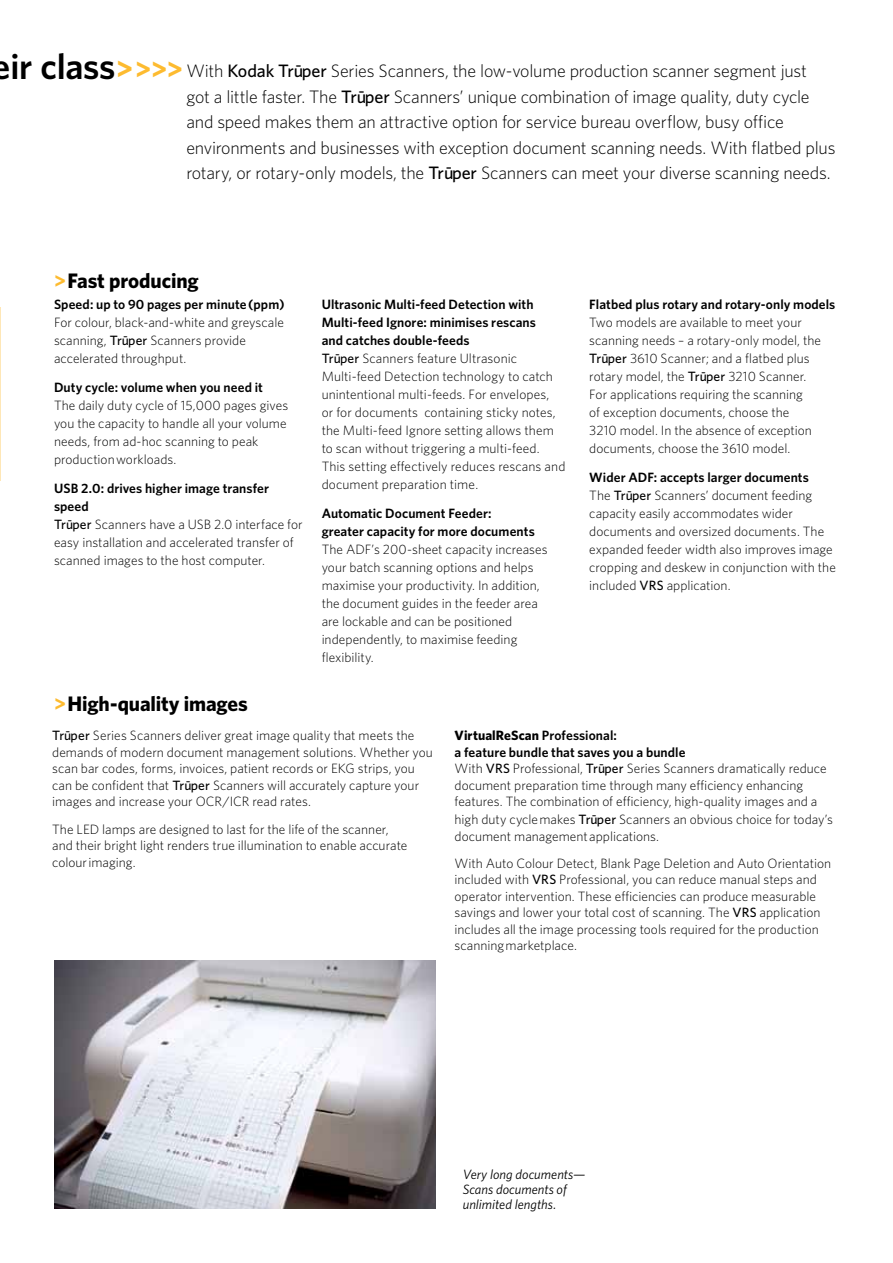
<style>
.page{position:relative;width:893px;height:1263px;background:#fff}
.page>*{position:absolute;margin:0;border:0;box-sizing:border-box;transform-origin:0 0}
.t1{font:600 36px "Whitney K";letter-spacing:-.01em;color:#000}
.t2{font:700 21px "Whitney K";letter-spacing:-.005em;color:#000}
.t3{font:300 18px/25.5px "Whitney K";letter-spacing:-.01em;color:#000}
.t4{font:300 13.5px/18px "Whitney K";color:#000}
.t5{font:600 13.5px/18px "Whitney K";letter-spacing:.005em;color:#000}
.t6{font:italic 13.5px/15px "Whitney K";letter-spacing:.005em;color:#000}
.s1{font-weight:700;font-size:30px;color:#fdbb30}
.s2{font-weight:700;font-size:28.5px;color:#fdbb30}
.s3{font-weight:500}
.s4{color:#fdbb30}
.s5{font-weight:600}
.s6{font-weight:700}
</style>
<div class="page">
<hr style="left:0;top:307px;width:1px;height:173px;background:#fee7b7">
<img style="left:54px;top:961px;width:382px;height:248px">
<h1 class="t1" style="left:-7px;top:45px;width:192px">eir class<span class="s1">&gt;</span><span class="s2">&gt;&gt;&gt;</span></h1>
<p class="t3" style="left:186px;top:58px;width:651px">With <span class="s3">Kodak Tru¯per</span> Series Scanners, the low-volume production scanner segment just<br>got a little faster. The <span class="s3">Tru¯per</span> Scanners’ unique combination of image quality, duty cycle and speed makes them an attractive option for service bureau overflow, busy office environments and businesses with exception document scanning needs. With flatbed plus rotary, or rotary-only models, the <span class="s3">Tru¯per</span> Scanners can meet your diverse scanning needs.</p>
<h2 class="t2" style="left:54px;top:268px;width:146px"><span class="s4">&gt;</span>Fast producing</h2>
<p class="t5" style="left:54px;top:295px;width:232px">Speed: up to 90 pages per minute (ppm)</p>
<p class="t4" style="left:54px;top:313px;width:231px">For colour, black-and-white and greyscale scanning, <span class="s3">Tru¯per</span> Scanners provide accelerated throughput.</p>
<p class="t5" style="left:54px;top:378px;width:210px">Duty cycle: volume when you need it</p>
<p class="t4" style="left:54px;top:396px;width:236px">The daily duty cycle of 15,000 pages gives you the capacity to handle all your volume needs, from ad-hoc scanning to peak production workloads.</p>
<p class="t4" style="left:54px;top:479px;width:250px"><span class="s5">USB 2.0: drives higher image transfer speed<br></span><span class="s3">Tru¯per</span> Scanners have a USB 2.0 interface for easy installation and accelerated transfer of scanned images to the host computer.</p>
<p class="t4" style="left:322px;top:295px;width:245px"><span class="s5">Ultrasonic Multi-feed Detection with Multi-feed Ignore: minimises rescans<br>and catches double-feeds<br></span><span class="s3">Tru¯per</span> Scanners feature Ultrasonic Multi-feed Detection technology to catch unintentional multi-feeds. For envelopes,<br>or for documents containing sticky notes, the Multi-feed Ignore setting allows them to scan without triggering a multi-feed.<br>This setting effectively reduces rescans and document preparation time.</p>
<p class="t5" style="left:322px;top:504px;width:215px">Automatic Document Feeder: greater capacity for more documents</p>
<p class="t4" style="left:322px;top:540px;width:227px">The ADF’s 200-sheet capacity increases your batch scanning options and helps maximise your productivity. In addition, the document guides in the feeder area are lockable and can be positioned independently, to maximise feeding flexibility.</p>
<p class="t5" style="left:589px;top:295px;width:248px">Flatbed plus rotary and rotary-only models</p>
<p class="t4" style="left:589px;top:313px;width:233px">Two models are available to meet your scanning needs – a rotary-only model, the <span class="s3">Tru¯per</span> 3610 Scanner; and a flatbed plus rotary model, the <span class="s3">Tru¯per</span> 3210 Scanner.<br>For applications requiring the scanning<br>of exception documents, choose the<br>3210 model. In the absence of exception documents, choose the 3610 model.</p>
<p class="t4" style="left:589px;top:468px;width:248px"><span class="s5">Wider ADF: accepts larger documents<br></span>The <span class="s3">Tru¯per</span> Scanners’ document feeding capacity easily accommodates wider documents and oversized documents. The expanded feeder width also improves image cropping and deskew in conjunction with the included <span class="s3">VRS</span> application.</p>
<h2 class="t2" style="left:54px;top:691px;width:195px"><span class="s4">&gt;</span>High-quality images</h2>
<p class="t4" style="left:52px;top:727px;width:382px;line-height:16.5px"><span class="s3">Tru¯per</span> Series Scanners deliver great image quality that meets the demands of modern document management solutions. Whether you scan bar codes, forms, invoices, patient records or EKG strips, you can be confident that <span class="s3">Tru¯per</span> Scanners will accurately capture your images and increase your OCR/ICR read rates.</p>
<p class="t4" style="left:52px;top:820px;width:357px;line-height:16.5px">The LED lamps are designed to last for the life of the scanner, and their bright light renders true illumination to enable accurate colour imaging.</p>
<p class="t4" style="left:455px;top:727px;width:374px;line-height:16.5px"><span class="s6">VirtualReScan</span> <span class="s5">Professional:<br>a feature bundle that saves you a bundle<br></span>With <span class="s3">VRS</span> Professional, <span class="s3">Tru¯per</span> Series Scanners dramatically reduce document preparation time through many efficiency enhancing features. The combination of efficiency, high-quality images and a</p>
<p class="t4" style="left:455px;top:811px;width:380px;line-height:16.5px">high duty cycle makes <span class="s3">Tru¯per</span> Scanners an obvious choice for today’s document management applications.</p>
<p class="t4" style="left:455px;top:855px;width:378px;line-height:16.5px">With Auto Colour Detect, Blank Page Deletion and Auto Orientation included with <span class="s3">VRS</span> Professional, you can reduce manual steps and operator intervention. These efficiencies can produce measurable savings and lower your total cost of scanning. The <span class="s3">VRS</span> application includes all the image processing tools required for the production scanning marketplace.</p>
<p class="t6" style="left:463px;top:1166px;width:124px">Very long documents—<br>Scans documents of unlimited lengths.</p>
</div>
